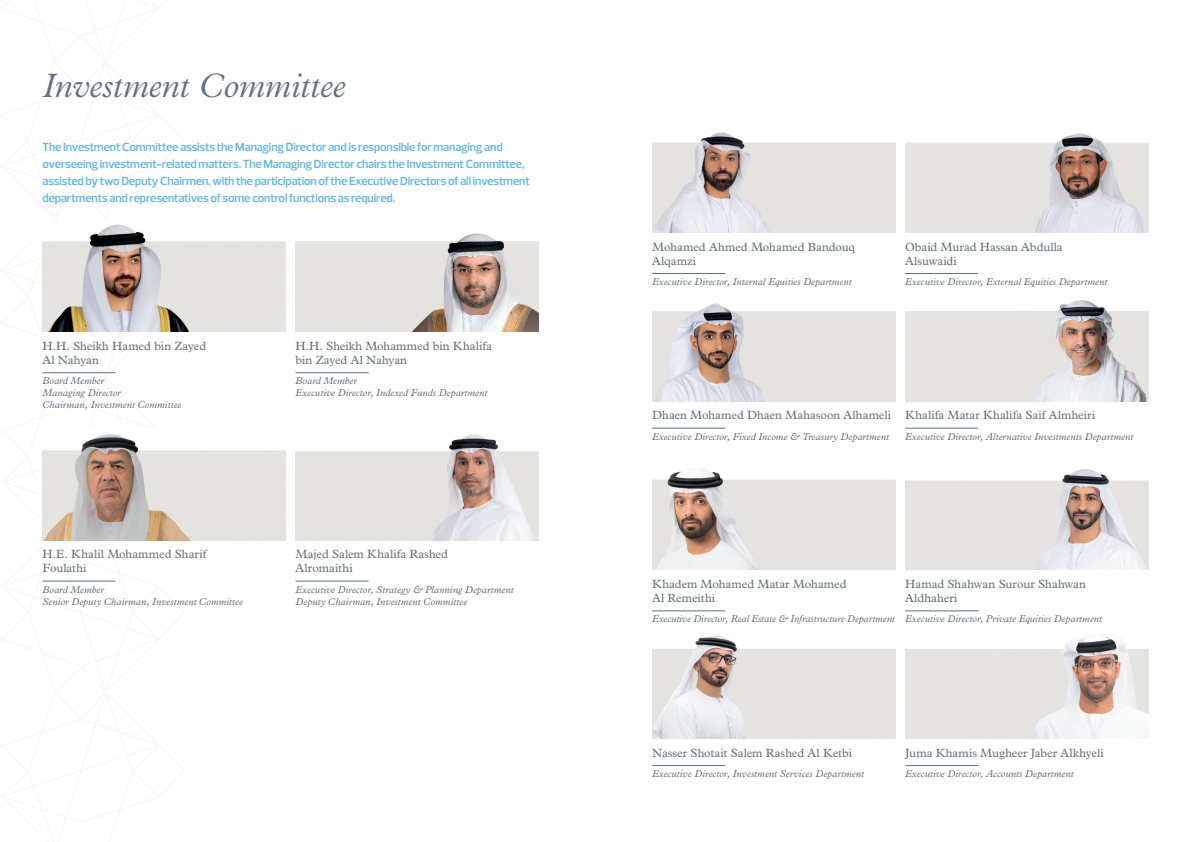
<style>
.page{position:relative;width:1191px;height:842px;background:#fff}
.page>*{position:absolute;margin:0;border:0;box-sizing:border-box;transform-origin:0 0}
.MainheadLevel1{font:italic 300 34px "Plantin MT Pro";letter-spacing:-.005em;color:#627179}
.Name{font:12px/14px "Plantin MT Pro";color:#627179}
.IntroParagraphLevel2{font:600 12px/17px "Prelo";letter-spacing:-.015em;color:#63b5e1}
.t1{font:italic 10px/12px "Plantin MT Pro";letter-spacing:.005em;color:#627179}
</style>
<div class="page">
<img style="left:43px;top:224px;width:243px;height:108px">
<img style="left:296px;top:233px;width:243px;height:99px">
<img style="left:652px;top:132px;width:243px;height:100px">
<img style="left:43px;top:433px;width:243px;height:107px">
<img style="left:905px;top:133px;width:243px;height:99px">
<img style="left:296px;top:434px;width:243px;height:106px">
<img style="left:652px;top:636px;width:243px;height:102px">
<img style="left:652px;top:303px;width:243px;height:98px">
<img style="left:905px;top:634px;width:243px;height:104px">
<img style="left:905px;top:300px;width:243px;height:101px">
<img style="left:652px;top:469px;width:243px;height:101px">
<img style="left:905px;top:469px;width:243px;height:101px">
<hr style="left:43px;top:372px;width:73px;height:1px;background:#627179">
<hr style="left:296px;top:372px;width:73px;height:1px;background:#627179">
<hr style="left:652px;top:273px;width:73px;height:1px;background:#627179">
<hr style="left:652px;top:611px;width:73px;height:1px;background:#627179">
<hr style="left:905px;top:273px;width:73px;height:1px;background:#627179">
<hr style="left:905px;top:611px;width:73px;height:1px;background:#627179">
<hr style="left:652px;top:765px;width:73px;height:1px;background:#627179">
<hr style="left:905px;top:428px;width:73px;height:1px;background:#627179">
<hr style="left:652px;top:428px;width:73px;height:1px;background:#627179">
<hr style="left:905px;top:765px;width:73px;height:1px;background:#627179">
<hr style="left:43px;top:581px;width:73px;height:1px;background:#627179">
<hr style="left:296px;top:581px;width:73px;height:1px;background:#627179">
<h1 class="MainheadLevel1" style="left:43px;top:67px;width:304px">Investment Committee</h1>
<p class="IntroParagraphLevel2" style="left:43px;top:139px;width:489px">The Investment Committee assists the Managing Director and is responsible for managing and overseeing investment-related matters. The Managing Director chairs the Investment Committee, assisted by two Deputy Chairmen, with the participation of the Executive Directors of all investment departments and representatives of some control functions as required.</p>
<p class="Name" style="left:43px;top:339px;width:165px">H.H. Sheikh Hamed bin Zayed<br>Al Nahyan</p>
<p class="t1" style="left:43px;top:375px;width:140px">Board Member<br>Managing Director<br>Chairman, Investment Committee</p>
<p class="Name" style="left:296px;top:339px;width:198px">H.H. Sheikh Mohammed bin Khalifa bin Zayed Al Nahyan</p>
<p class="t1" style="left:296px;top:375px;width:193px">Board Member<br>Executive Director, Indexed Funds Department</p>
<p class="Name" style="left:43px;top:547px;width:165px">H.E. Khalil Mohammed Sharif<br>Foulathi</p>
<p class="t1" style="left:43px;top:583px;width:202px">Board Member<br>Senior Deputy Chairman, Investment Committee</p>
<p class="Name" style="left:296px;top:547px;width:154px">Majed Salem Khalifa Rashed<br>Alromaithi</p>
<p class="t1" style="left:296px;top:583px;width:219px">Executive Director, Strategy &amp; Planning Department<br>Deputy Chairman, Investment Committee</p>
<p class="Name" style="left:652px;top:240px;width:204px">Mohamed Ahmed Mohamed Bandouq<br>Alqamzi</p>
<p class="t1" style="left:652px;top:276px;width:201px">Executive Director, Internal Equities Department</p>
<p class="Name" style="left:905px;top:240px;width:159px">Obaid Murad Hassan Abdulla<br>Alsuwaidi</p>
<p class="t1" style="left:905px;top:276px;width:204px">Executive Director, External Equities Department</p>
<p class="Name" style="left:652px;top:408px;width:240px">Dhaen Mohamed Dhaen Mahasoon Alhameli</p>
<p class="t1" style="left:652px;top:430px;width:238px">Executive Director, Fixed Income &amp; Treasury Department</p>
<p class="Name" style="left:905px;top:408px;width:191px">Khalifa Matar Khalifa Saif Almheiri</p>
<p class="t1" style="left:905px;top:430px;width:229px">Executive Director, Alternative Investments Department</p>
<p class="Name" style="left:652px;top:577px;width:196px">Khadem Mohamed Matar Mohamed<br>Al Remeithi</p>
<p class="t1" style="left:652px;top:613px;width:244px">Executive Director, Real Estate &amp; Infrastructure Department</p>
<p class="Name" style="left:905px;top:577px;width:182px">Hamad Shahwan Surour Shahwan<br>Aldhaheri</p>
<p class="t1" style="left:905px;top:613px;width:198px">Executive Director, Private Equities Department</p>
<p class="Name" style="left:652px;top:746px;width:201px">Nasser Shotait Salem Rashed Al Ketbi</p>
<p class="t1" style="left:652px;top:768px;width:213px">Executive Director, Investment Services Department</p>
<p class="Name" style="left:905px;top:746px;width:200px">Juma Khamis Mugheer Jaber Alkhyeli</p>
<p class="t1" style="left:905px;top:768px;width:170px">Executive Director, Accounts Department</p>
</div>
